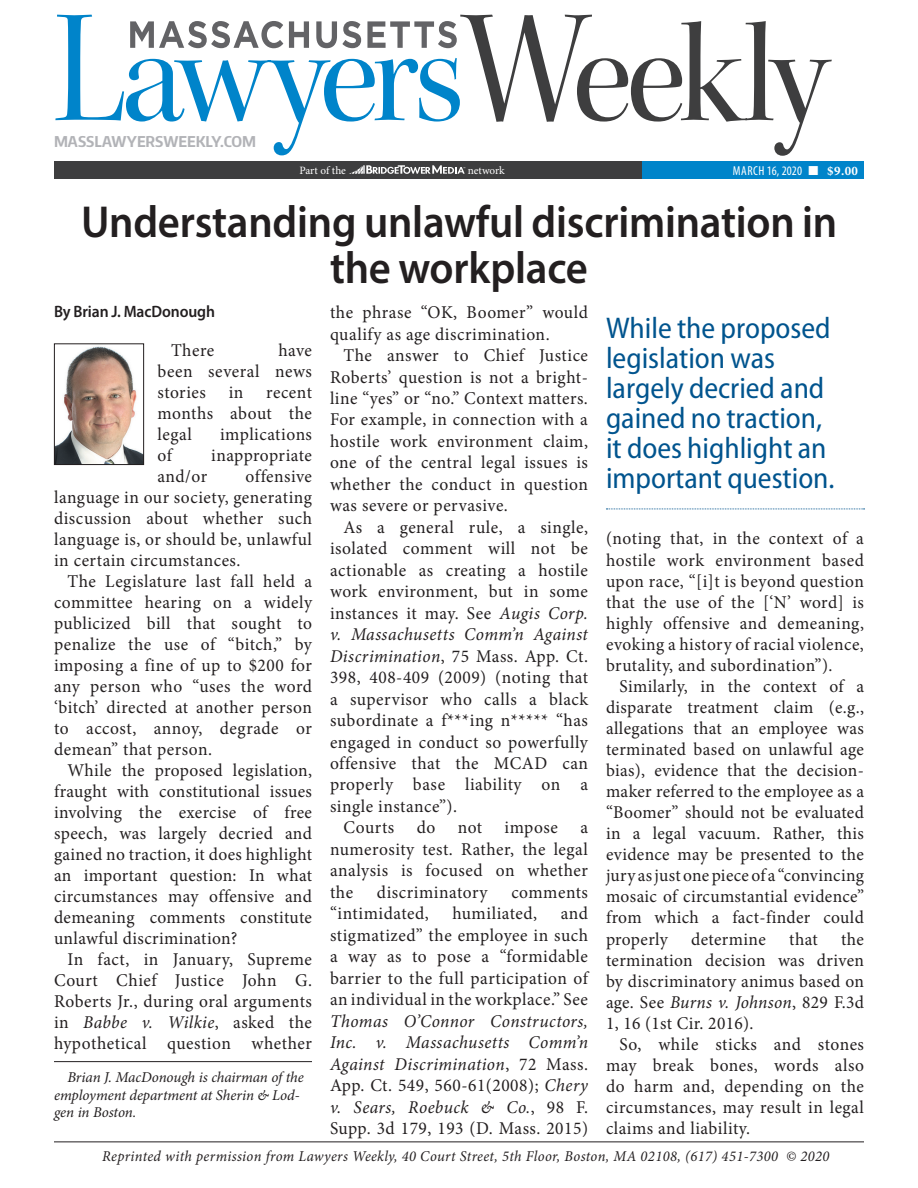
<style>
.page{position:relative;width:918px;height:1188px;background:#fff}
.page>*{position:absolute;margin:0;border:0;box-sizing:border-box;transform-origin:0 0}
.BYLINE{font:600 45px/46.5px "Myriad Pro";letter-spacing:-.005em;color:#231f20;text-align:center;scale:.95 1}
.Pull_quote_text_blue{font:semi-condensed 30px/30px "Myriad Pro";color:#00548e}
.BODY_COPY{font:18px/21px "Minion Pro";letter-spacing:.025em;color:#231f20;text-align:justify}
.BYLINE-2{font:600 16.5px "Myriad Pro";letter-spacing:-.005em;color:#231f20;scale:.95 1}
.BODY_COPY-2{font:italic 15px "Minion Pro";letter-spacing:.025em;color:#231f20}
.bio__n{font:italic 15px/17.2px "Minion Pro";letter-spacing:-.005em;color:#231f20}
.t1{font:700 14.85px "Encode Sans Compressed";color:#b2b3b7;scale:1.1 1}
.t2{font:condensed 13.05px "Myriad Pro";letter-spacing:.025em;color:#fff}
.t3{font:11.25px "Minion Pro";letter-spacing:-.005em;color:#fff}
.s1{font-family:"Minion Pro";font-weight:700;font-stretch:normal}
.s2{font-style:italic}
</style>
<div class="page">
<svg style="left:460px;top:15px;width:372px;height:141px"></svg>
<svg style="left:55px;top:15px;width:405px;height:140px"></svg>
<div style="left:54px;top:162px;width:794px;height:17px;background:#3e3e3f"></div>
<div style="left:642px;top:162px;width:222px;height:17px;background:#0084ca"></div>
<svg style="left:130px;top:21px;width:327px;height:27px"></svg>
<svg style="left:349px;top:165px;width:116px;height:9px"></svg>
<svg style="left:606px;top:509px;width:259px;height:1px"></svg>
<hr style="left:54px;top:1061px;width:258px;height:1px;background:#231f20">
<img style="left:56px;top:346px;width:86px;height:117px">
<div style="left:54px;top:343px;width:90px;height:122px;border:1px solid #231f20"></div>
<hr style="left:54px;top:1142px;width:810px;height:1px;background:#231f20">
<p class="t1" style="left:54px;top:132px;width:185px">MASSLAWYERSWEEKLY.COM</p>
<p class="t3" style="left:299px;top:162px;width:48px">Part of the</p>
<p class="t2" style="left:733px;top:163px;width:127px">MARCH 16, 2020 ■ <span class="s1">$9.00</span></p>
<p class="t3" style="left:468px;top:162px;width:39px">network</p>
<p class="BYLINE" style="left:81px;top:197px;width:798px">Understanding unlawful discrimination in the workplace</p>
<p class="BODY_COPY" style="left:330px;top:302px;width:259px;line-height:21.5px">the phrase “OK, Boomer” would qualify as age discrimination.</p>
<p class="BODY_COPY" style="left:330px;top:345px;width:260px;line-height:21.5px;text-indent:14px">The answer to Chief Justice Roberts’ question is not a bright&shy;line “yes” or “no.” Context matters.<br>For example, in connection with a hostile work environment claim, one of the central legal issues is whether the conduct in question was severe or pervasive.</p>
<p class="BODY_COPY" style="left:330px;top:516px;width:260px;line-height:21.5px;text-indent:14px">As a general rule, a single, isolated comment will not be actionable as creating a hostile work environment, but in some instances it may. See <span class="s2">Augis Corp. v. Massachusetts Comm’n Against Discrimination</span>, 75 Mass. App. Ct.<br>398, 408-409 (2009) (noting that a supervisor who calls a black subordinate a f***ing n***** “has engaged in conduct so powerfully offensive that the MCAD can properly base liability on a single instance”).</p>
<p class="BODY_COPY" style="left:330px;top:817px;width:260px;line-height:21.5px;text-indent:14px">Courts do not impose a numerosity test. Rather, the legal analysis is focused on whether the</p>
<p class="BYLINE-2" style="left:54px;top:301px;width:171px">By Brian J. MacDonough</p>
<p class="BODY_COPY" style="left:171px;top:339px;width:45px">There</p>
<p class="Pull_quote_text_blue" style="left:606px;top:314px;width:230px">While the proposed legislation was largely decried and gained no traction, it does highlight an important question.</p>
<p class="BODY_COPY" style="left:158px;top:339px;width:156px;text-indent:121px">have been several news stories</p>
<p class="BODY_COPY" style="left:229px;top:381px;width:16px">in</p>
<p class="BODY_COPY" style="left:158px;top:381px;width:156px;text-indent:109px">recent months about the legal</p>
<p class="BODY_COPY" style="left:220px;top:423px;width:93px">implications</p>
<p class="BODY_COPY" style="left:158px;top:444px;width:16px">of</p>
<p class="BODY_COPY" style="left:211px;top:444px;width:102px">inappropriate</p>
<p class="BODY_COPY" style="left:158px;top:465px;width:51px">and/or</p>
<p class="BODY_COPY" style="left:54px;top:465px;width:260px;text-indent:192px">offensive language in our society, generating discussion about whether such language is, or should be, unlawful in certain circumstances.</p>
<p class="BODY_COPY" style="left:54px;top:570px;width:260px;text-indent:14px">The Legislature last fall held a committee hearing on a widely publicized bill that sought to penalize the use of “bitch,” by imposing a fine of up to $200 for any person who “uses the word ‘bitch’ directed at another person to accost, annoy, degrade or demean” that person.</p>
<p class="BODY_COPY" style="left:54px;top:759px;width:260px;text-indent:14px">While the proposed legislation, fraught with constitutional issues involving the exercise of free speech, was largely decried and gained no traction, it does highlight an important question: In what circumstances may offensive and demeaning comments constitute unlawful discrimination?</p>
<p class="BODY_COPY" style="left:54px;top:948px;width:260px;text-indent:14px">In fact, in January, Supreme Court Chief Justice John G.<br>Roberts Jr., during oral arguments in <span class="s2">Babbe v. Wilkie</span>, asked the hypothetical question whether</p>
<p class="BODY_COPY" style="left:606px;top:528px;width:260px">(noting that, in the context of a hostile work environment based upon race, “[i]t is beyond question that the use of the [‘N’ word] is highly offensive and demeaning, evoking a history of racial violence, brutality, and subordination”).</p>
<p class="BODY_COPY" style="left:606px;top:676px;width:260px;text-indent:14px">Similarly, in the context of a disparate treatment claim (e.g., allegations that an employee was terminated based on unlawful age bias), evidence that the decision&shy;maker referred to the employee as a “Boomer” should not be evaluated in a legal vacuum. Rather, this evidence may be presented to the jury as just one piece of a “convincing mosaic of circumstantial evidence” from which a fact-finder could properly</p>
<p class="BODY_COPY" style="left:377px;top:882px;width:112px">discriminatory</p>
<p class="BODY_COPY" style="left:511px;top:882px;width:78px">comments</p>
<p class="BODY_COPY" style="left:330px;top:903px;width:100px">“intimidated,</p>
<p class="BODY_COPY" style="left:452px;top:903px;width:86px">humiliated,</p>
<p class="BODY_COPY" style="left:330px;top:903px;width:260px;line-height:21.5px;text-indent:231px">and stigmatized” the employee in such a way as to pose a “formidable barrier to the full participation of an individual in the workplace.” See <span class="s2">Thomas O’Connor Constructors, Inc. v. Massachusetts Comm’n Against Discrimination</span>, 72 Mass.<br>App. Ct. 549, 560-61(2008); <span class="s2">Chery v. Sears, Roebuck &amp; Co.</span>, 98 F.<br>Supp. 3d 179, 193 (D. Mass. 2015)</p>
<p class="BODY_COPY" style="left:606px;top:928px;width:260px;text-indent:235px">the termination decision was driven by discriminatory animus based on age. See <span class="s2">Burns v. Johnson</span>, 829 F.3d 1, 16 (1st Cir. 2016).</p>
<p class="BODY_COPY" style="left:606px;top:1034px;width:260px;text-indent:14px">So, while sticks and stones may break bones, words also do harm and, depending on the circumstances, may result in legal claims and liability.</p>
<p class="BODY_COPY" style="left:691px;top:928px;width:76px">determine</p>
<p class="BODY_COPY" style="left:789px;top:928px;width:30px">that</p>
<p class="bio__n" style="left:54px;top:1069px;width:251px;text-indent:14px">Brian J. MacDonough is chairman of the employment department at Sherin &amp; Lod&shy;gen in Boston.</p>
<p class="BODY_COPY-2" style="left:102px;top:1146px;width:729px">Reprinted with permission from Lawyers Weekly, 40 Court Street, 5th Floor, Boston, MA 02108, (617) 451-7300 © 2020</p>
</div>
